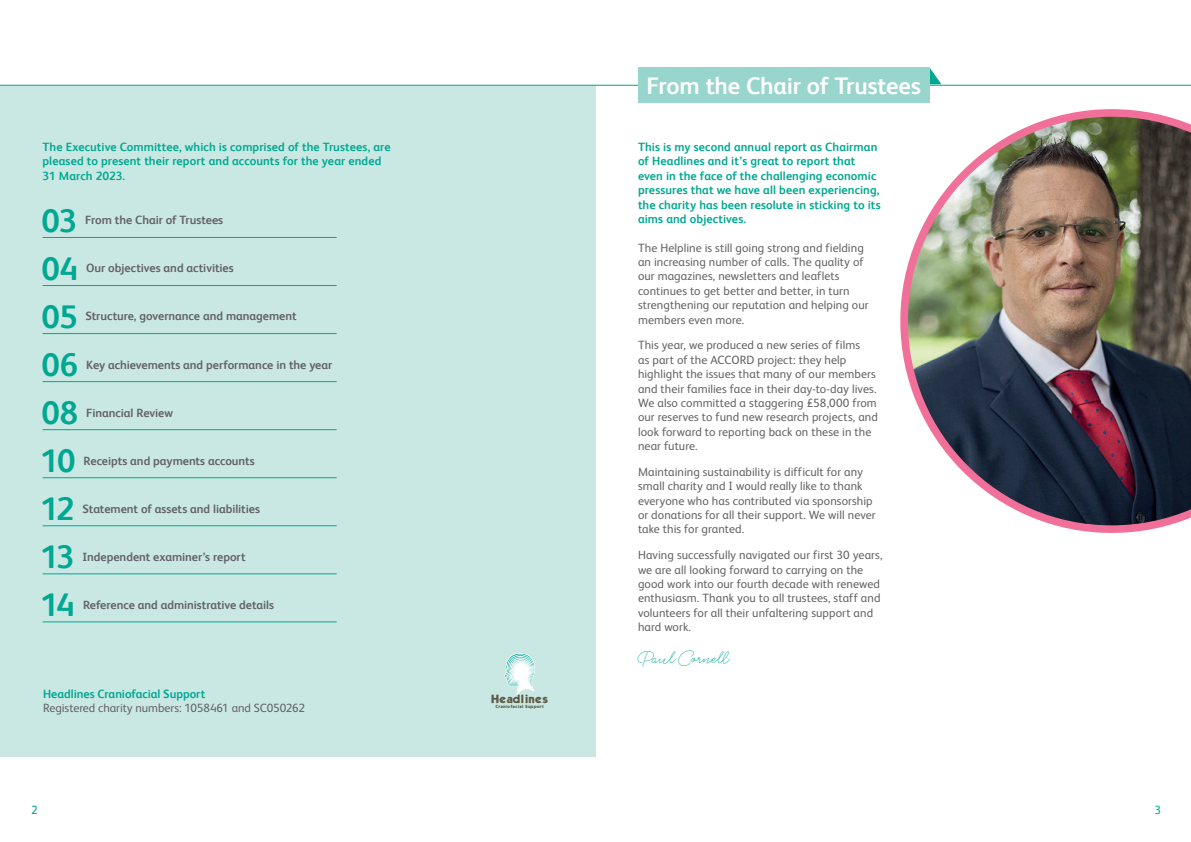
<style>
.page{position:relative;width:1191px;height:842px;background:#fff}
.page>*{position:absolute;margin:0;border:0;box-sizing:border-box;transform-origin:0 0}
.t1{font:700 32.8px "FS Albert";letter-spacing:-.03em;color:#00a892}
.t2{font:700 24px "FS Albert";letter-spacing:-.01em;color:#fff}
.t3{font:19px "Shaker Script";letter-spacing:.01em;color:#00a892}
.t4{font:12px/14.4px "FS Albert";letter-spacing:.005em;color:#636366}
.t5{font:700 12px/14.4px "FS Albert";letter-spacing:.005em;color:#00a892}
.t6{font:700 12px "FS Albert";letter-spacing:-.005em;color:#636366}
.t7{font:12px "FS Albert";color:#00a892}
.t8{font:700 10.2px "Kabel";color:#5a5944}
.t9{font:700 3.9px "Kabel";letter-spacing:.04em;color:#5a5944}
</style>
<div class="page">
<div style="left:0;top:85px;width:595px;height:672px;background:#cae8e3"></div>
<svg style="left:929px;top:67px;width:12px;height:17px"></svg>
<hr style="left:0;top:85px;width:1191px;height:1px;background:#00a892">
<hr style="left:43px;top:237px;width:294px;height:1px;background:#00a892">
<hr style="left:43px;top:477px;width:294px;height:1px;background:#00a892">
<hr style="left:43px;top:285px;width:294px;height:1px;background:#00a892">
<hr style="left:43px;top:525px;width:294px;height:1px;background:#00a892">
<hr style="left:43px;top:333px;width:294px;height:1px;background:#00a892">
<hr style="left:43px;top:574px;width:294px;height:1px;background:#00a892">
<hr style="left:43px;top:381px;width:294px;height:1px;background:#00a892">
<hr style="left:43px;top:622px;width:294px;height:1px;background:#00a892">
<hr style="left:43px;top:429px;width:294px;height:1px;background:#00a892">
<div style="left:638px;top:67px;width:291px;height:36px;background:#97d5cd"></div>
<svg style="left:505px;top:653px;width:30px;height:41px"></svg>
<img style="left:900px;top:109px;width:291px;height:424px">
<h2 class="t2" style="left:646px;top:72px;width:276px">From the Chair of Trustees</h2>
<p class="t5" style="left:43px;top:140px;width:349px">The Executive Committee, which is comprised of the Trustees, are pleased to present their report and accounts for the year ended<br>31 March 2023.</p>
<p class="t5" style="left:638px;top:140px;width:244px">This is my second annual report as Chairman of Headlines and it’s great to report that even in the face of the challenging economic pressures that we have all been experiencing, the charity has been resolute in sticking to its aims and objectives.</p>
<p class="t4" style="left:638px;top:240px;width:232px">The Helpline is still going strong and fielding an increasing number of calls. The quality of our magazines, newsletters and leaflets continues to get better and better, in turn strengthening our reputation and helping our members even more.</p>
<p class="t4" style="left:638px;top:338px;width:241px">This year, we produced a new series of films<br>as part of the ACCORD project: they help highlight the issues that many of our members and their families face in their day-to-day lives.<br>We also committed a staggering £58,000 from our reserves to fund new research projects, and look forward to reporting back on these in the near future.</p>
<p class="t4" style="left:638px;top:464px;width:239px">Maintaining sustainability is difficult for any small charity and I would really like to thank everyone who has contributed via sponsorship or donations for all their support. We will never take this for granted.</p>
<p class="t4" style="left:638px;top:548px;width:246px">Having successfully navigated our first 30 years, we are all looking forward to carrying on the good work into our fourth decade with renewed enthusiasm. Thank you to all trustees, staff and volunteers for all their unfaltering support and hard work.</p>
<h3 class="t3" style="left:638px;top:647px;width:92px">Paul Cornell</h3>
<p class="t8" style="left:491px;top:692px;width:58px">Headlines</p>
<p class="t9" style="left:495px;top:704px;width:50px">Craniofacial Support</p>
<h1 class="t1" style="left:41px;top:202px;width:37px">03</h1>
<p class="t6" style="left:85px;top:213px;width:139px">From the Chair of Trustees</p>
<h1 class="t1" style="left:41px;top:250px;width:38px">04</h1>
<p class="t6" style="left:86px;top:261px;width:149px">Our objectives and activities</p>
<h1 class="t1" style="left:41px;top:298px;width:38px">05</h1>
<p class="t6" style="left:86px;top:309px;width:212px">Structure, governance and management</p>
<h1 class="t1" style="left:41px;top:346px;width:38px">06</h1>
<p class="t6" style="left:86px;top:357px;width:248px">Key achievements and performance in the year</p>
<h1 class="t1" style="left:41px;top:394px;width:38px">08</h1>
<p class="t6" style="left:86px;top:405px;width:88px">Financial Review</p>
<h1 class="t1" style="left:40px;top:442px;width:37px">10</h1>
<p class="t6" style="left:83px;top:454px;width:173px">Receipts and payments accounts</p>
<h1 class="t1" style="left:40px;top:490px;width:36px">12</h1>
<p class="t6" style="left:83px;top:502px;width:179px">Statement of assets and liabilities</p>
<h1 class="t1" style="left:40px;top:538px;width:36px">13</h1>
<p class="t6" style="left:83px;top:550px;width:164px">Independent examiner’s report</p>
<h1 class="t1" style="left:40px;top:586px;width:36px">14</h1>
<p class="t6" style="left:83px;top:598px;width:193px">Reference and administrative details</p>
<p class="t5" style="left:43px;top:686px;width:164px">Headlines Craniofacial Support</p>
<p class="t4" style="left:43px;top:701px;width:264px">Registered charity numbers: 1058461 and SC050262</p>
<p class="t7" style="left:31px;top:803px;width:8px">2</p>
<p class="t7" style="left:1154px;top:803px;width:8px">3</p>
</div>
